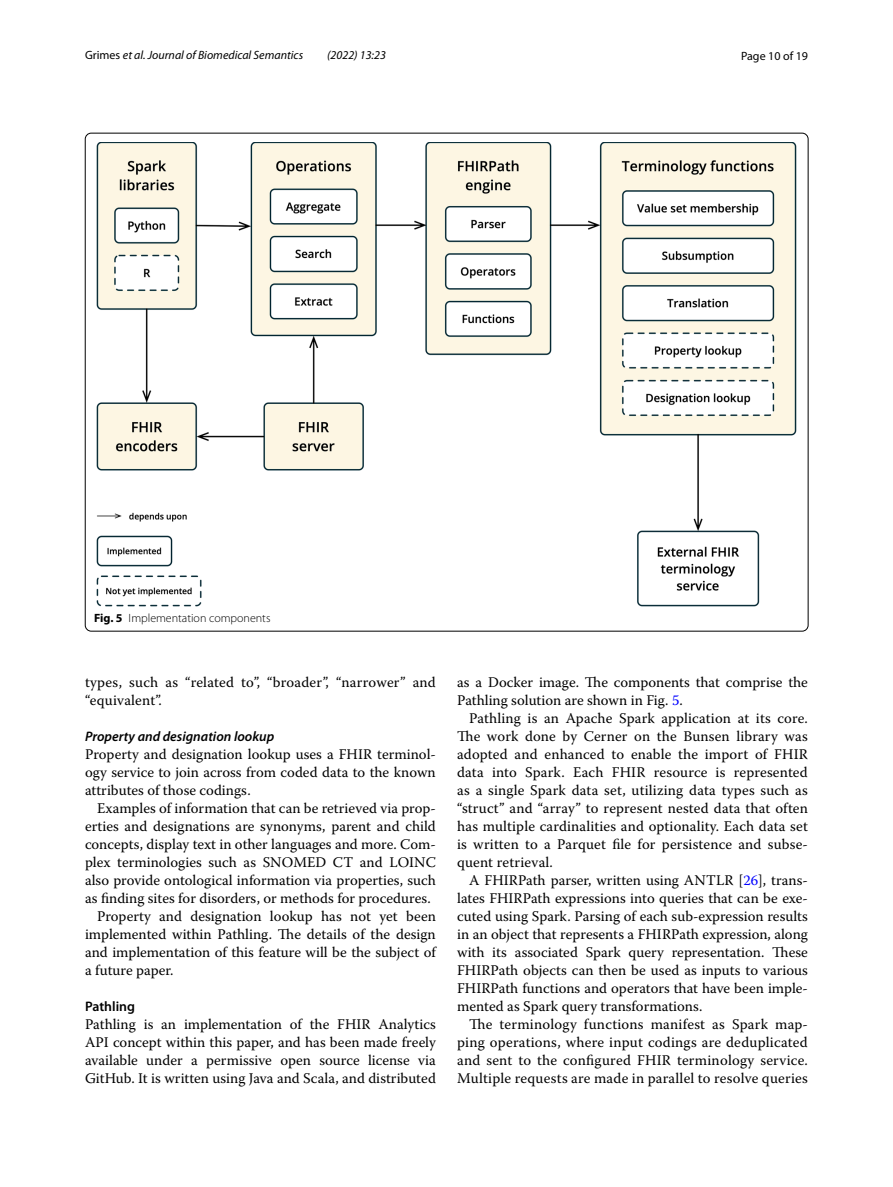
<style>
.page{position:relative;width:893px;height:1187px;background:#fff}
.page>*{position:absolute;margin:0;border:0;box-sizing:border-box;transform-origin:0 0}
.t1{font:14.7px/18px "Warnock Pro";color:#000;text-align:justify}
.t2{font:italic 600 13.8px "Myriad Pro";color:#000}
.t3{font:600 13.8px "Myriad Pro";color:#000}
.t4{font:italic 12px "Myriad Pro";color:#000}
.t5{font:300 12px "Myriad Pro";color:#000}
.t6{font:12px "Myriad Pro";color:#000}
.s1{font-style:normal}
.s2{font-weight:700}
.s3{color:#00f}
</style>
<div class="page">
<img style="left:96px;top:142px;width:701px;height:464px">
<p class="t4" style="left:85px;top:48px;width:220px"><span class="s1">Grimes</span> et al. Journal of Biomedical Semantics</p>
<p class="t4" style="left:327px;top:48px;width:60px">(2022) 13:23</p>
<p class="t6" style="left:741px;top:48px;width:68px">Page 10 of 19</p>
<p class="t5" style="left:94px;top:611px;width:178px"><span class="s2">Fig. 5</span> Implementation components</p>
<p class="t1" style="left:85px;top:672px;width:352px">types, such as “related to”, “broader”, “narrower” and “equivalent”.</p>
<p class="t2" style="left:85px;top:727px;width:191px">Property and designation lookup</p>
<p class="t1" style="left:85px;top:744px;width:352px">Property and designation lookup uses a FHIR terminol&shy;ogy service to join across from coded data to the known attributes of those codings.</p>
<p class="t1" style="left:97px;top:798px;width:340px">Examples of information that can be retrieved via prop-</p>
<p class="t1" style="left:85px;top:816px;width:352px">erties and designations are synonyms, parent and child</p>
<p class="t1" style="left:85px;top:834px;width:352px">concepts, display text in other languages and more. Com-</p>
<p class="t1" style="left:85px;top:852px;width:352px">plex terminologies such as SNOMED CT and LOINC</p>
<p class="t1" style="left:85px;top:870px;width:352px">also provide ontological information via properties, such</p>
<p class="t1" style="left:85px;top:888px;width:347px">as finding sites for disorders, or methods for procedures.</p>
<p class="t1" style="left:97px;top:906px;width:340px">Property and designation lookup has not yet been</p>
<p class="t1" style="left:85px;top:924px;width:352px">implemented within Pathling. The details of the design</p>
<p class="t1" style="left:85px;top:942px;width:352px">and implementation of this feature will be the subject of</p>
<p class="t1" style="left:85px;top:960px;width:90px">a future paper.</p>
<p class="t3" style="left:85px;top:997px;width:51px">Pathling</p>
<p class="t1" style="left:85px;top:1014px;width:352px">Pathling is an implementation of the FHIR Analytics API concept within this paper, and has been made freely available under a permissive open source license via GitHub. It is written using Java and Scala, and distributed</p>
<p class="t1" style="left:457px;top:672px;width:352px">as a Docker image. The components that comprise the<br>Pathling solution are shown in Fig. <span class="s3">5</span>.</p>
<p class="t1" style="left:457px;top:708px;width:352px;text-indent:12px">Pathling is an Apache Spark application at its core.<br>The work done by Cerner on the Bunsen library was adopted and enhanced to enable the import of FHIR data into Spark. Each FHIR resource is represented as a single Spark data set, utilizing data types such as “struct” and “array” to represent nested data that often has multiple cardinalities and optionality. Each data set is written to a Parquet file for persistence and subse&shy;quent retrieval.</p>
<p class="t1" style="left:457px;top:870px;width:352px;text-indent:12px">A FHIRPath parser, written using ANTLR [<span class="s3">26</span>], trans&shy;lates FHIRPath expressions into queries that can be exe&shy;cuted using Spark. Parsing of each sub-expression results in an object that represents a FHIRPath expression, along with its associated Spark query representation. These FHIRPath objects can then be used as inputs to various FHIRPath functions and operators that have been imple&shy;mented as Spark query transformations.</p>
<p class="t1" style="left:457px;top:1014px;width:352px;text-indent:12px">The terminology functions manifest as Spark map&shy;ping operations, where input codings are deduplicated and sent to the configured FHIR terminology service.<br>Multiple requests are made in parallel to resolve queries</p>
</div>
